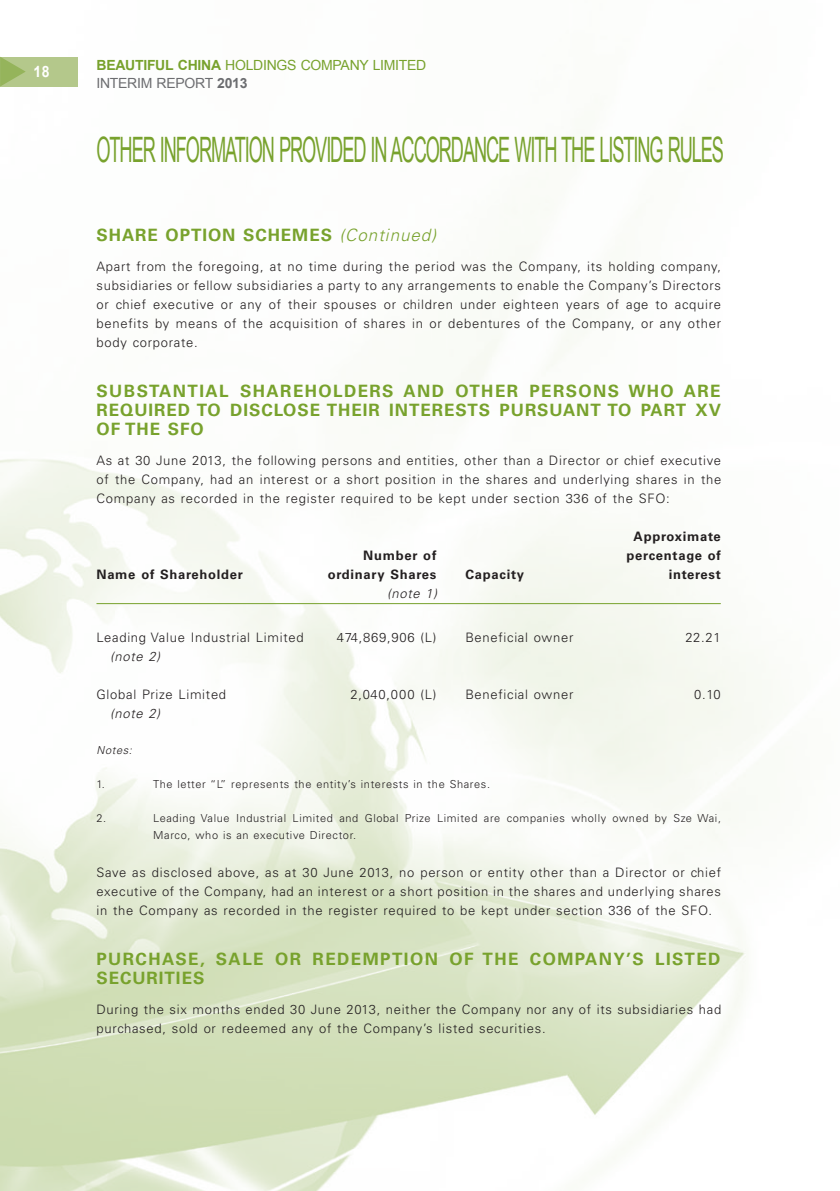
<style>
.page{position:relative;width:840px;height:1191px;background:#fff}
.page>*{position:absolute;margin:0;border:0;box-sizing:border-box;transform-origin:0 0}
.t1{font:35px "Arial";letter-spacing:-.06em;color:#78a22d;scale:.52 1}
.t2{font:700 17px/19px "Univers LT Std";letter-spacing:.055em;color:#78a22d;text-align:justify}
.t3{font:700 17px/19px "Univers LT Std";letter-spacing:.085em;color:#78a22d}
.t4{font:700 15.6px "Arial";color:#fff;scale:.9 1}
.t5{font:14px/18px "Arial";letter-spacing:-.02em;color:#78a22d}
.t6{font:300 13px/19px "Univers LT Std";letter-spacing:.055em;color:#231f20;text-align:justify}
.t7{font:700 13px "Univers LT Std";letter-spacing:.055em;color:#231f20}
.t8{font:italic 300 13px "Univers LT Std";letter-spacing:.055em;color:#231f20}
.t9{font:300 11px/17px "Univers LT Std";letter-spacing:.055em;color:#231f20}
.t10{font:italic 300 11px "Univers LT Std";letter-spacing:.055em;color:#231f20}
.s1{font-weight:700}
.s2{color:#6c6d70}
.s3{font-weight:700;color:#6c6d70}
.s4{font-weight:300;font-style:italic}
</style>
<div class="page">
<img style="left:0;top:56px;width:765px;height:1135px">
<div style="left:0;top:57px;width:77px;height:29px;background:#b4c88b"></div>
<svg style="left:0;top:57px;width:26px;height:29px"></svg>
<hr style="left:96px;top:603px;width:624px;height:1px;background:#78a22d">
<p class="t4" style="left:33px;top:61px;width:20px">18</p>
<p class="t5" style="left:96px;top:56px;width:331px"><span class="s1">BEAUTIFUL CHINA</span> HOLDINGS COMPANY LIMITED<br><span class="s2">INTERIM REPORT</span> <span class="s3">2013</span></p>
<p class="t1" style="left:96px;top:127px;width:1207px">OTHER INFORMATION PROVIDED IN ACCORDANCE WITH THE LISTING RULES</p>
<p class="t2" style="left:96px;top:226px;width:341px">SHARE OPTION SCHEMES <span class="s4">(Continued)</span></p>
<p class="t6" style="left:96px;top:257px;width:625px">Apart from the foregoing, at no time during the period was the Company, its holding company, subsidiaries or fellow subsidiaries a party to any arrangements to enable the Company’s Directors or chief executive or any of their spouses or children under eighteen years of age to acquire benefits by means of the acquisition of shares in or debentures of the Company, or any other body corporate.</p>
<p class="t2" style="left:96px;top:381px;width:625px">SUBSTANTIAL SHAREHOLDERS AND OTHER PERSONS WHO ARE REQUIRED TO DISCLOSE THEIR INTERESTS PURSUANT TO PART XV OF THE SFO</p>
<p class="t6" style="left:96px;top:451px;width:626px">As at 30 June 2013, the following persons and entities, other than a Director or chief executive of the Company, had an interest or a short position in the shares and underlying shares in the Company as recorded in the register required to be kept under section 336 of the SFO:</p>
<p class="t7" style="left:633px;top:529px;width:89px">Approximate</p>
<p class="t7" style="left:363px;top:548px;width:74px">Number of</p>
<p class="t7" style="left:626px;top:548px;width:96px">percentage of</p>
<p class="t7" style="left:96px;top:567px;width:148px">Name of Shareholder</p>
<p class="t7" style="left:327px;top:567px;width:110px">ordinary Shares</p>
<p class="t7" style="left:465px;top:567px;width:60px">Capacity</p>
<p class="t7" style="left:668px;top:567px;width:54px">interest</p>
<p class="t8" style="left:387px;top:585px;width:51px">(note 1)</p>
<p class="t6" style="left:96px;top:628px;width:208px">Leading Value Industrial Limited</p>
<p class="t6" style="left:336px;top:628px;width:101px">474,869,906 (L)</p>
<p class="t6" style="left:465px;top:628px;width:109px">Beneficial owner</p>
<p class="t6" style="left:685px;top:628px;width:37px">22.21</p>
<p class="t8" style="left:110px;top:648px;width:51px">(note 2)</p>
<p class="t6" style="left:96px;top:685px;width:131px">Global Prize Limited</p>
<p class="t6" style="left:350px;top:685px;width:87px">2,040,000 (L)</p>
<p class="t6" style="left:465px;top:685px;width:109px">Beneficial owner</p>
<p class="t6" style="left:694px;top:685px;width:28px">0.10</p>
<p class="t8" style="left:110px;top:705px;width:51px">(note 2)</p>
<p class="t10" style="left:96px;top:743px;width:37px">Notes:</p>
<p class="t9" style="left:96px;top:776px;width:10px">1.</p>
<p class="t9" style="left:153px;top:776px;width:338px">The letter “L” represents the entity’s interests in the Shares.</p>
<p class="t9" style="left:96px;top:810px;width:11px">2.</p>
<p class="t9" style="left:153px;top:810px;width:569px">Leading Value Industrial Limited and Global Prize Limited are companies wholly owned by Sze Wai,<br>Marco, who is an executive Director.</p>
<p class="t6" style="left:96px;top:863px;width:626px">Save as disclosed above, as at 30 June 2013, no person or entity other than a Director or chief executive of the Company, had an interest or a short position in the shares and underlying shares in the Company as recorded in the register required to be kept under section 336 of the SFO.</p>
<p class="t3" style="left:96px;top:949px;width:625px">PURCHASE, SALE OR REDEMPTION OF THE COMPANY’S LISTED<br>SECURITIES</p>
<p class="t6" style="left:96px;top:999px;width:626px">During the six months ended 30 June 2013, neither the Company nor any of its subsidiaries had purchased, sold or redeemed any of the Company’s listed securities.</p>
</div>
